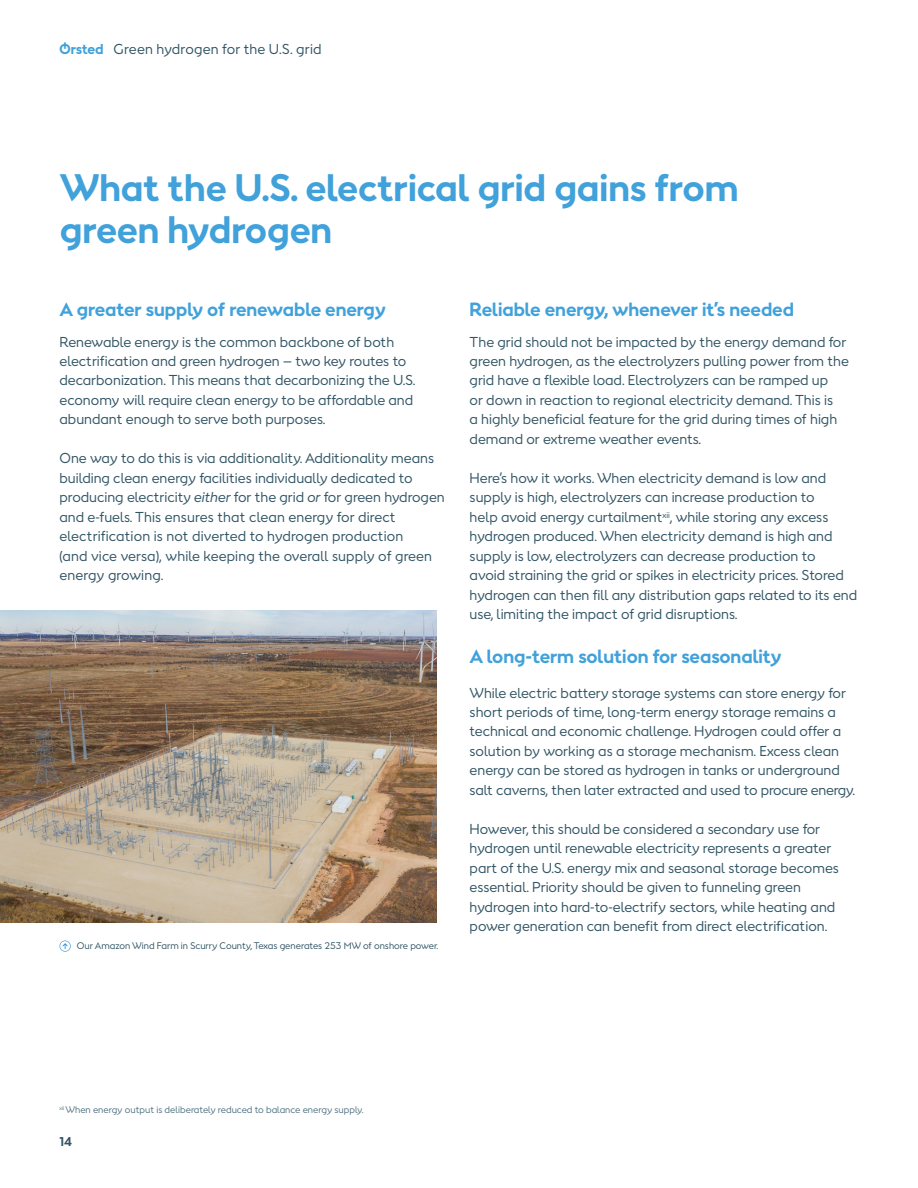
<style>
.page{position:relative;width:918px;height:1188px;background:#fff}
.page>*{position:absolute;margin:0;border:0;box-sizing:border-box;transform-origin:0 0}
.t1{font:700 36px/42px "Orsted Sans";color:#41a1da}
.t2{font:700 18px "Orsted Sans";color:#41a1da}
.t3{font:13.5px/19.5px "Orsted Sans";color:#325565}
.t4{font:700 12px "Orsted Sans";color:#325565}
.t5{font:9px "Orsted Sans";color:#325565}
.t6{font:9px "Orsted Sans";color:#537383}
.s1{font-style:italic}
</style>
<div class="page">
<img style="left:0;top:610px;width:436px;height:312px">
<svg style="left:60px;top:940px;width:11px;height:12px"></svg>
<p class="t3" style="left:113px;top:39px;width:210px">Green hydrogen for the U.S. grid</p>
<h1 class="t1" style="left:60px;top:167px;width:680px">What the U.S. electrical grid gains from green hydrogen</h1>
<h2 class="t2" style="left:60px;top:297px;width:328px">A greater supply of renewable energy</h2>
<p class="t3" style="left:60px;top:332px;width:357px">Renewable energy is the common backbone of both electrification and green hydrogen – two key routes to decarbonization. This means that decarbonizing the U.S. economy will require clean energy to be affordable and abundant enough to serve both purposes.</p>
<p class="t3" style="left:60px;top:449px;width:387px">One way to do this is via additionality. Additionality means building clean energy facilities individually dedicated to producing electricity <span class="s1">either</span> for the grid <span class="s1">or</span> for green hydrogen and e-fuels. This ensures that clean energy for direct electrification is not diverted to hydrogen production<br>(and vice versa), while keeping the overall supply of green energy growing.</p>
<p class="t5" style="left:77px;top:940px;width:363px">Our Amazon Wind Farm in Scurry County, Texas generates 253 MW of onshore power.</p>
<h2 class="t2" style="left:470px;top:297px;width:326px">Reliable energy, whenever it’s needed</h2>
<p class="t3" style="left:470px;top:332px;width:381px">The grid should not be impacted by the energy demand for green hydrogen, as the electrolyzers pulling power from the grid have a flexible load. Electrolyzers can be ramped up<br>or down in reaction to regional electricity demand. This is<br>a highly beneficial feature for the grid during times of high demand or extreme weather events.</p>
<p class="t3" style="left:470px;top:468px;width:389px">Here’s how it works. When electricity demand is low and supply is high, electrolyzers can increase production to<br>help avoid energy curtailment<sup>xii</sup>, while storing any excess hydrogen produced. When electricity demand is high and supply is low, electrolyzers can decrease production to<br>avoid straining the grid or spikes in electricity prices. Stored hydrogen can then fill any distribution gaps related to its end use, limiting the impact of grid disruptions.</p>
<h2 class="t2" style="left:470px;top:644px;width:313px">A long-term solution for seasonality</h2>
<p class="t3" style="left:470px;top:683px;width:387px">While electric battery storage systems can store energy for short periods of time, long-term energy storage remains a technical and economic challenge. Hydrogen could offer a solution by working as a storage mechanism. Excess clean energy can be stored as hydrogen in tanks or underground salt caverns, then later extracted and used to procure energy.</p>
<p class="t3" style="left:470px;top:819px;width:371px">However, this should be considered a secondary use for hydrogen until renewable electricity represents a greater part of the U.S. energy mix and seasonal storage becomes essential. Priority should be given to funneling green hydrogen into hard-to-electrify sectors, while heating and power generation can benefit from direct electrification.</p>
<p class="t6" style="left:60px;top:1103px;width:306px"><sup>xii</sup> When energy output is deliberately reduced to balance energy supply.</p>
<p class="t4" style="left:60px;top:1134px;width:14px">14</p>
</div>
